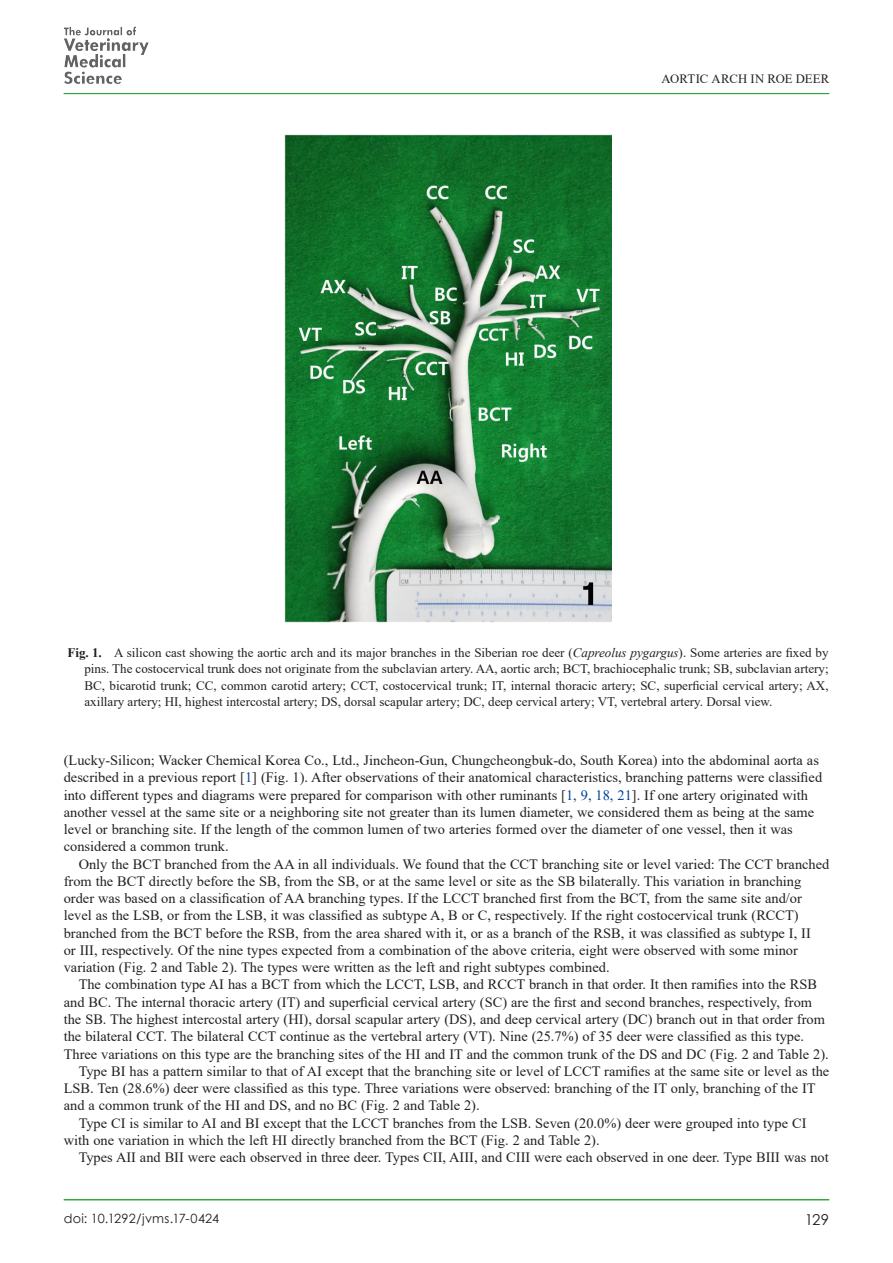
<style>
.page{position:relative;width:893px;height:1263px;background:#fff}
.page>*{position:absolute;margin:0;border:0;box-sizing:border-box;transform-origin:0 0}
.t1{font:15px "Century Gothic";color:#231f20}
.t2{font:14.25px/17.2px "Times New Roman";color:#231f20}
.t3{font:13.05px/16.5px "Times New Roman";color:#231f20;text-align:justify}
.t4{font:12.75px "Century Gothic";letter-spacing:.02em;color:#231f20}
.t5{font:12.75px "Times New Roman";letter-spacing:-.005em;color:#231f20}
.s1{font-weight:700}
.s2{font-style:italic}
.s3{color:#003f98}
</style>
<div class="page">
<img style="left:64px;top:27px;width:74px;height:24px">
<hr style="left:64px;top:93px;width:765px;height:1px;background:#2aa738">
<hr style="left:64px;top:1199px;width:765px;height:1px;background:#2aa738">
<img style="left:285px;top:134px;width:326px;height:489px">
<p class="t5" style="left:662px;top:70px;width:169px">AORTIC ARCH IN ROE DEER</p>
<p class="t3" style="left:84px;top:644px;width:746px;text-indent:-17px"><span class="s1">Fig. 1.</span> A silicon cast showing the aortic arch and its major branches in the Siberian roe deer (<span class="s2">Capreolus pygargus</span>). Some arteries are fixed by pins. The costocervical trunk does not originate from the subclavian artery. AA, aortic arch; BCT, brachiocephalic trunk; SB, subclavian artery; BC, bicarotid trunk; CC, common carotid artery; CCT, costocervical trunk; IT, internal thoracic artery; SC, superficial cervical artery; AX, axillary artery; HI, highest intercostal artery; DS, dorsal scapular artery; DC, deep cervical artery; VT, vertebral artery. Dorsal view.</p>
<p class="t2" style="left:64px;top:751px;width:760px">(Lucky-Silicon; Wacker Chemical Korea Co., Ltd., Jincheon-Gun, Chungcheongbuk-do, South Korea) into the abdominal aorta as described in a previous report [<span class="s3">1</span>] (Fig. 1). After observations of their anatomical characteristics, branching patterns were classified into different types and diagrams were prepared for comparison with other ruminants [<span class="s3">1, 9, 18, 21</span>]. If one artery originated with another vessel at the same site or a neighboring site not greater than its lumen diameter, we considered them as being at the same level or branching site. If the length of the common lumen of two arteries formed over the diameter of one vessel, then it was considered a common trunk.</p>
<p class="t2" style="left:64px;top:855px;width:767px;text-indent:15px">Only the BCT branched from the AA in all individuals. We found that the CCT branching site or level varied: The CCT branched from the BCT directly before the SB, from the SB, or at the same level or site as the SB bilaterally. This variation in branching order was based on a classification of AA branching types. If the LCCT branched first from the BCT, from the same site and/or level as the LSB, or from the LSB, it was classified as subtype A, B or C, respectively. If the right costocervical trunk (RCCT) branched from the BCT before the RSB, from the area shared with it, or as a branch of the RSB, it was classified as subtype I, II<br>or III, respectively. Of the nine types expected from a combination of the above criteria, eight were observed with some minor variation (Fig. 2 and Table 2). The types were written as the left and right subtypes combined.</p>
<p class="t2" style="left:79px;top:975px;width:740px">The combination type AI has a BCT from which the LCCT, LSB, and RCCT branch in that order. It then ramifies into the RSB</p>
<p class="t2" style="left:64px;top:993px;width:750px">and BC. The internal thoracic artery (IT) and superficial cervical artery (SC) are the first and second branches, respectively, from</p>
<p class="t2" style="left:64px;top:1010px;width:763px">the SB. The highest intercostal artery (HI), dorsal scapular artery (DS), and deep cervical artery (DC) branch out in that order from</p>
<p class="t2" style="left:64px;top:1027px;width:742px">the bilateral CCT. The bilateral CCT continue as the vertebral artery (VT). Nine (25.7%) of 35 deer were classified as this type.</p>
<p class="t2" style="left:64px;top:1045px;width:766px">Three variations on this type are the branching sites of the HI and IT and the common trunk of the DS and DC (Fig. 2 and Table 2).</p>
<p class="t2" style="left:79px;top:1062px;width:752px">Type BI has a pattern similar to that of AI except that the branching site or level of LCCT ramifies at the same site or level as the</p>
<p class="t2" style="left:64px;top:1079px;width:753px">LSB. Ten (28.6%) deer were classified as this type. Three variations were observed: branching of the IT only, branching of the IT</p>
<p class="t2" style="left:64px;top:1096px;width:417px">and a common trunk of the HI and DS, and no BC (Fig. 2 and Table 2).</p>
<p class="t2" style="left:79px;top:1114px;width:729px">Type CI is similar to AI and BI except that the LCCT branches from the LSB. Seven (20.0%) deer were grouped into type CI</p>
<p class="t2" style="left:64px;top:1131px;width:537px">with one variation in which the left HI directly branched from the BCT (Fig. 2 and Table 2).</p>
<p class="t2" style="left:79px;top:1148px;width:752px">Types AII and BII were each observed in three deer. Types CII, AIII, and CIII were each observed in one deer. Type BIII was not</p>
<p class="t4" style="left:64px;top:1209px;width:157px">doi: 10.1292/jvms.17-0424</p>
<p class="t1" style="left:805px;top:1209px;width:26px">129</p>
</div>
